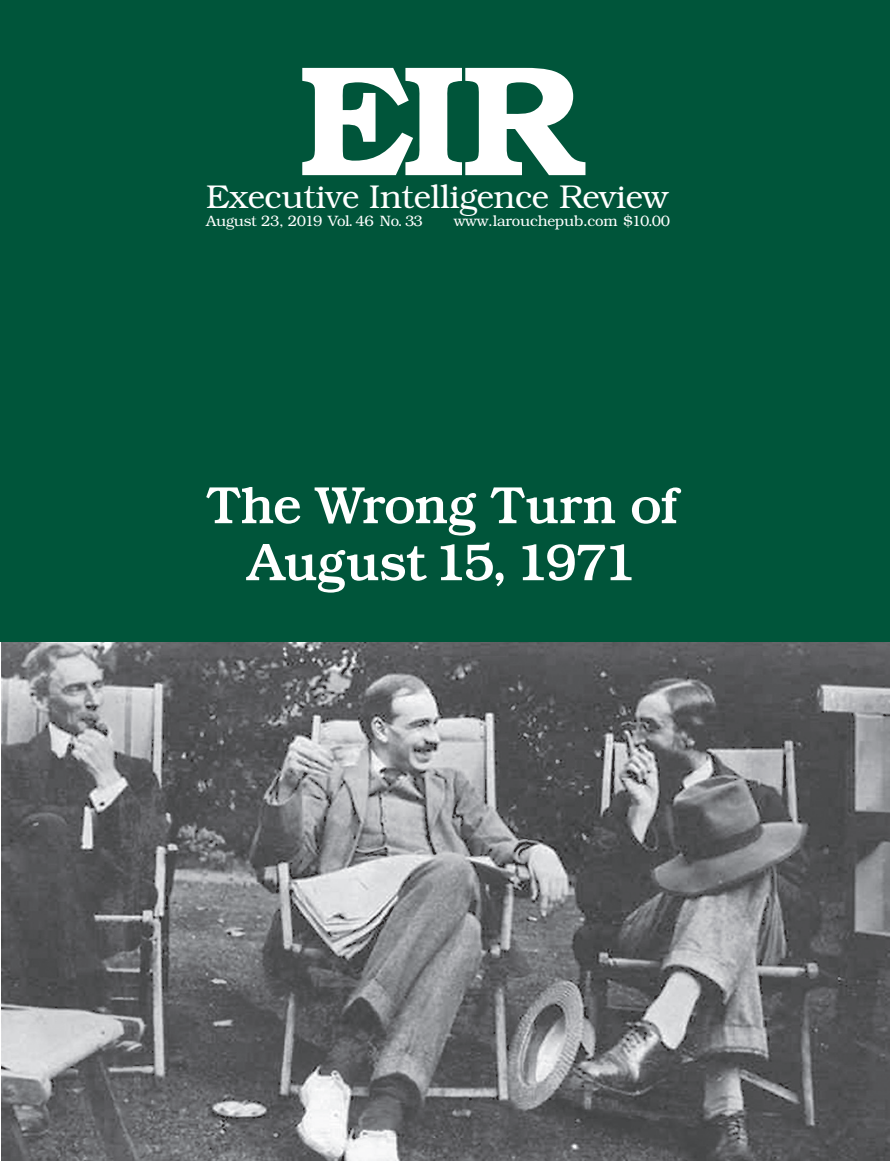
<style>
.page{position:relative;width:890px;height:1161px;background:#fff}
.page>*{position:absolute;margin:0;border:0;box-sizing:border-box;transform-origin:0 0}
.t1{font:600 157.5px "Bookman";color:#fff}
.t2{font:500 52.5px/57px "Bookman";letter-spacing:-.035em;color:#fff;text-align:center}
.t3{font:300 33px "Bookman";letter-spacing:-.01em;color:#fff}
.t4{font:300 15px "Bookman";letter-spacing:-.02em;color:#fff}
</style>
<div class="page">
<img style="left:1px;top:642px;width:889px;height:519px">
<div style="left:0;top:0;width:890px;height:642px;background:#00553a"></div>
<h1 class="t1" style="left:299px;top:28px;width:287px">EIR</h1>
<p class="t4" style="left:454px;top:212px;width:218px">www.larouchepub.com $10.00</p>
<h3 class="t3" style="left:206px;top:178px;width:463px">Executive Intelligence Review</h3>
<p class="t4" style="left:206px;top:212px;width:218px">August 23, 2019 Vol. 46 No. 33</p>
<h2 class="t2" style="left:206px;top:477px;width:473px">The Wrong Turn of<br>August 15, 1971</h2>
</div>
